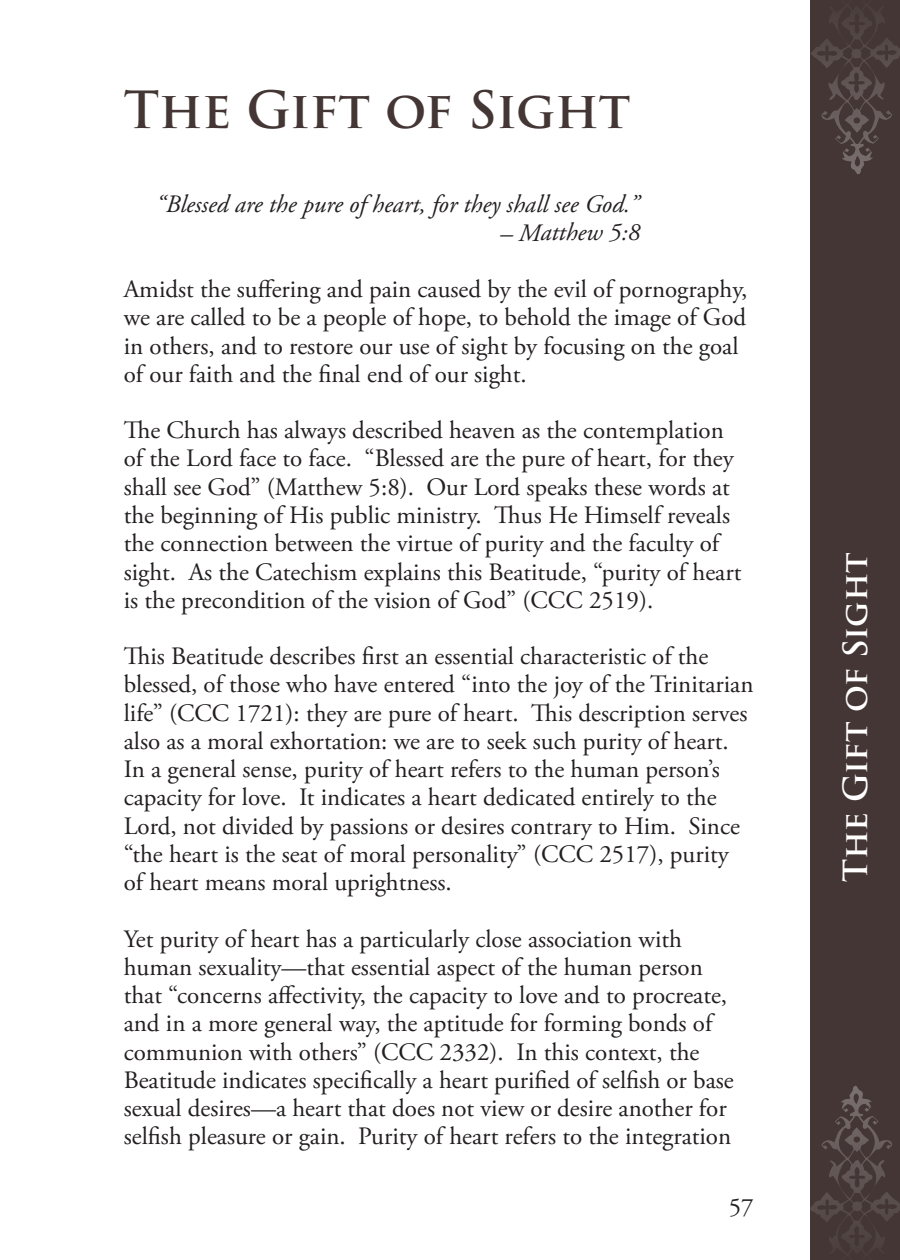
<style>
.page{position:relative;width:900px;height:1260px;background:#fff}
.page>*{position:absolute;margin:0;border:0;box-sizing:border-box;transform-origin:0 0}
.t1{font:700 50px "Trajan Pro";color:#433634}
.t2{font:700 32.5px "Trajan Pro";color:#fff}
.t3{font:25px/28.2px "Adobe Garamond Pro";color:#231f20}
.t4{font:italic 25px "Adobe Garamond Pro";color:#231f20}
</style>
<div class="page">
<div style="left:810px;top:0;width:90px;height:1260px;background:#433634"></div>
<svg style="left:810px;top:15px;width:90px;height:159px"></svg>
<svg style="left:810px;top:1086px;width:90px;height:160px"></svg>
<h1 class="t1" style="left:124px;top:78px;width:508px">The Gift of Sight</h1>
<p class="t4" style="left:156px;top:189px;width:484px">“Blessed are the pure of heart, for they shall see God.”</p>
<p class="t4" style="left:500px;top:218px;width:142px">– Matthew 5:8</p>
<p class="t3" style="left:124px;top:276px;width:625px">Amidst the suffering and pain caused by the evil of pornography, we are called to be a people of hope, to behold the image of God in others, and to restore our use of sight by focusing on the goal of our faith and the final end of our sight.</p>
<p class="t3" style="left:124px;top:417px;width:619px">The Church has always described heaven as the contemplation of the Lord face to face. “Blessed are the pure of heart, for they shall see God” (Matthew 5:8). Our Lord speaks these words at the beginning of His public ministry. Thus He Himself reveals the connection between the virtue of purity and the faculty of sight. As the Catechism explains this Beatitude, “purity of heart is the precondition of the vision of God” (CCC 2519).</p>
<p class="t3" style="left:124px;top:643px;width:631px">This Beatitude describes first an essential characteristic of the blessed, of those who have entered “into the joy of the Trinitarian life” (CCC 1721): they are pure of heart. This description serves also as a moral exhortation: we are to seek such purity of heart.<br>In a general sense, purity of heart refers to the human person’s capacity for love. It indicates a heart dedicated entirely to the Lord, not divided by passions or desires contrary to Him. Since “the heart is the seat of moral personality” (CCC 2517), purity of heart means moral uprightness.</p>
<p class="t3" style="left:124px;top:926px;width:611px">Yet purity of heart has a particularly close association with human sexuality—that essential aspect of the human person that “concerns affectivity, the capacity to love and to procreate, and in a more general way, the aptitude for forming bonds of communion with others” (CCC 2332). In this context, the Beatitude indicates specifically a heart purified of selfish or base sexual desires—a heart that does not view or desire another for selfish pleasure or gain. Purity of heart refers to the integration</p>
<p class="t3" style="left:729px;top:1194px;width:26px">57</p>
<h2 class="t2" style="left:835px;top:882px;width:331px;rotate:-90deg">The Gift of Sight</h2>
</div>
